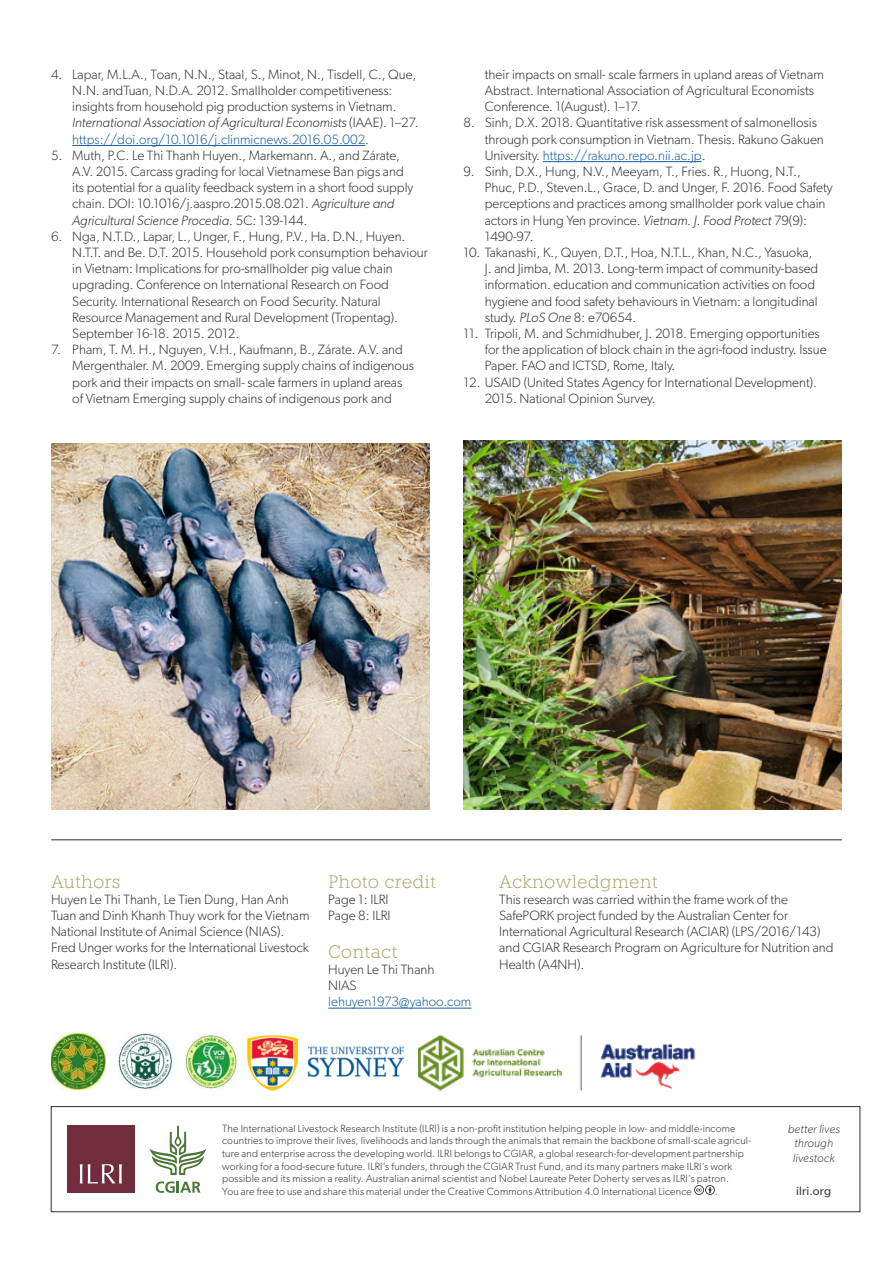
<style>
.page{position:relative;width:893px;height:1263px;background:#fff}
.page>*{position:absolute;margin:0;border:0;box-sizing:border-box;transform-origin:0 0}
.Credits_heading{font:300 18px "Knile";color:#a3a566}
.Credits_heading-2{font:300 13.5px/16.2px "Gibson";color:#312f30}
.Credits_heading-3{font:300 13.5px/16.2px "Gibson";color:#175d9e}
.t1{font:italic 300 12px/14.4px "Gibson";letter-spacing:.01em;color:#404142;text-align:center}
.t2{font:12px "Gibson";letter-spacing:.02em;color:#404142}
.Story-Bodytext{font:300 10.5px/12.6px "Gibson";letter-spacing:.02em;color:#312f30}
.s1{font-style:italic}
.s2{color:#175d9e}
.s3{color:#312f30}
</style>
<div class="page">
<hr style="left:51px;top:839px;width:791px;height:1px;background:#312f30">
<hr style="left:328px;top:1008px;width:143px;height:1px;background:#175d9e">
<div style="left:51px;top:1106px;width:809px;height:106px;border:1px solid #312f30"></div>
<div style="left:67px;top:1125px;width:67px;height:68px;background:#722d3d"></div>
<svg style="left:80px;top:1164px;width:42px;height:19px"></svg>
<svg style="left:150px;top:1125px;width:56px;height:50px"></svg>
<svg style="left:156px;top:1181px;width:45px;height:12px"></svg>
<svg style="left:694px;top:1185px;width:21px;height:10px"></svg>
<hr style="left:72px;top:145px;width:293px;height:1px;background:#175d9e">
<hr style="left:543px;top:161px;width:159px;height:1px;background:#175d9e">
<img style="left:51px;top:1033px;width:54px;height:56px">
<img style="left:246px;top:1035px;width:159px;height:56px">
<img style="left:418px;top:1035px;width:278px;height:56px">
<img style="left:118px;top:1033px;width:55px;height:56px">
<img style="left:185px;top:1033px;width:52px;height:56px">
<img style="left:51px;top:443px;width:379px;height:366px">
<img style="left:463px;top:441px;width:379px;height:368px">
<p class="Credits_heading-2" style="left:72px;top:66px;width:348px;text-indent:-21px">4. Lapar, M.L.A., Toan, N.N., Staal, S., Minot, N., Tisdell, C., Que, N.N. andTuan, N.D.A. 2012. Smallholder competitiveness: insights from household pig production systems in Vietnam.<br><span class="s1">International Association of Agricultural Economists</span> (IAAE). 1–27. <span class="s2">https://doi.org/10.1016/j.clinmicnews.2016.05.002</span>.</p>
<p class="Credits_heading-2" style="left:72px;top:147px;width:343px;text-indent:-21px">5. Muth, P.C. Le Thi Thanh Huyen., Markemann. A., and Zárate, A.V. 2015. Carcass grading for local Vietnamese Ban pigs and its potential for a quality feedback system in a short food supply chain. DOI: 10.1016/j.aaspro.2015.08.021. <span class="s1">Agriculture and Agricultural Science Procedia</span>. 5C: 139-144.</p>
<p class="Credits_heading-2" style="left:72px;top:228px;width:357px;text-indent:-21px">6. Nga, N.T.D., Lapar, L., Unger, F., Hung, P.V., Ha. D.N., Huyen.<br>N.T.T. and Be. D.T. 2015. Household pork consumption behaviour in Vietnam: Implications for pro-smallholder pig value chain upgrading. Conference on International Research on Food Security. International Research on Food Security. Natural Resource Management and Rural Development (Tropentag).<br>September 16-18. 2015. 2012.</p>
<p class="Credits_heading-2" style="left:72px;top:341px;width:343px;text-indent:-21px">7. Pham, T. M. H., Nguyen, V.H., Kaufmann, B., Zárate. A.V. and Mergenthaler. M. 2009. Emerging supply chains of indigenous pork and their impacts on small- scale farmers in upland areas of Vietnam Emerging supply chains of indigenous pork and</p>
<p class="Credits_heading-2" style="left:485px;top:66px;width:341px">their impacts on small- scale farmers in upland areas of Vietnam<br>Abstract. International Association of Agricultural Economists<br>Conference. 1(August). 1–17.</p>
<p class="Credits_heading-2" style="left:485px;top:115px;width:341px;text-indent:-21px">8. Sinh, D.X. 2018. Quantitative risk assessment of salmonellosis through pork consumption in Vietnam. Thesis. Rakuno Gakuen<br>University. <span class="s2">https://rakuno.repo.nii.ac.jp</span>.</p>
<p class="Credits_heading-2" style="left:485px;top:163px;width:349px;text-indent:-21px">9. Sinh, D.X., Hung, N.V., Meeyam, T., Fries. R., Huong, N.T., Phuc, P.D., Steven.L., Grace, D. and Unger, F. 2016. Food Safety perceptions and practices among smallholder pork value chain actors in Hung Yen province. <span class="s1">Vietnam. J. Food Protect</span> 79(9):<br>1490-97.</p>
<p class="Credits_heading-2" style="left:485px;top:244px;width:335px;text-indent:-21px">10. Takanashi, K., Quyen, D.T., Hoa, N.T.L., Khan, N.C., Yasuoka, J. and Jimba, M. 2013. Long-term impact of community-based information. education and communication activities on food hygiene and food safety behaviours in Vietnam: a longitudinal study. <span class="s1">PLoS One</span> 8: e70654.</p>
<p class="Credits_heading-2" style="left:485px;top:325px;width:343px;text-indent:-21px">11. Tripoli, M. and Schmidhuber, J. 2018. Emerging opportunities for the application of block chain in the agri-food industry. Issue<br>Paper. FAO and ICTSD, Rome, Italy.</p>
<p class="Credits_heading-2" style="left:485px;top:374px;width:334px;text-indent:-21px">12. USAID (United States Agency for International Development).<br>2015. National Opinion Survey.</p>
<p class="Credits_heading" style="left:51px;top:871px;width:71px">Authors</p>
<p class="Credits_heading-2" style="left:51px;top:891px;width:260px">Huyen Le Thi Thanh, Le Tien Dung, Han Anh Tuan and Dinh Khanh Thuy work for the Vietnam National Institute of Animal Science (NIAS).<br>Fred Unger works for the International Livestock Research Institute (ILRI).</p>
<p class="Credits_heading" style="left:328px;top:871px;width:109px">Photo credit</p>
<p class="Credits_heading-2" style="left:328px;top:891px;width:64px">Page 1: ILRI<br>Page 8: ILRI</p>
<p class="Credits_heading" style="left:328px;top:941px;width:71px">Contact</p>
<p class="Credits_heading-3" style="left:328px;top:961px;width:145px"><span class="s3">Huyen Le Thi Thanh<br>NIAS </span>lehuyen1973@yahoo.com</p>
<p class="Credits_heading" style="left:499px;top:871px;width:160px">Acknowledgment</p>
<p class="Credits_heading-2" style="left:499px;top:891px;width:336px">This research was carried within the frame work of the SafePORK project funded by the Australian Center for International Agricultural Research (ACIAR) (LPS/2016/143) and CGIAR Research Program on Agriculture for Nutrition and Health (A4NH).</p>
<p class="Story-Bodytext" style="left:222px;top:1122px;width:530px">The International Livestock Research Institute (ILRI) is a non-profit institution helping people in low- and middle-income countries to improve their lives, livelihoods and lands through the animals that remain the backbone of small-scale agricul&shy;ture and enterprise across the developing world. ILRI belongs to CGIAR, a global research-for-development partnership working for a food-secure future. ILRI’s funders, through the CGIAR Trust Fund, and its many partners make ILRI’s work possible and its mission a reality. Australian animal scientist and Nobel Laureate Peter Doherty serves as ILRI’s patron.</p>
<p class="Story-Bodytext" style="left:222px;top:1185px;width:471px">You are free to use and share this material under the Creative Commons Attribution 4.0 International Licence</p>
<p class="Story-Bodytext" style="left:715px;top:1185px;width:4px">.</p>
<p class="t1" style="left:788px;top:1121px;width:54px">better lives through livestock</p>
<p class="t2" style="left:796px;top:1183px;width:36px">ilri.org</p>
</div>
